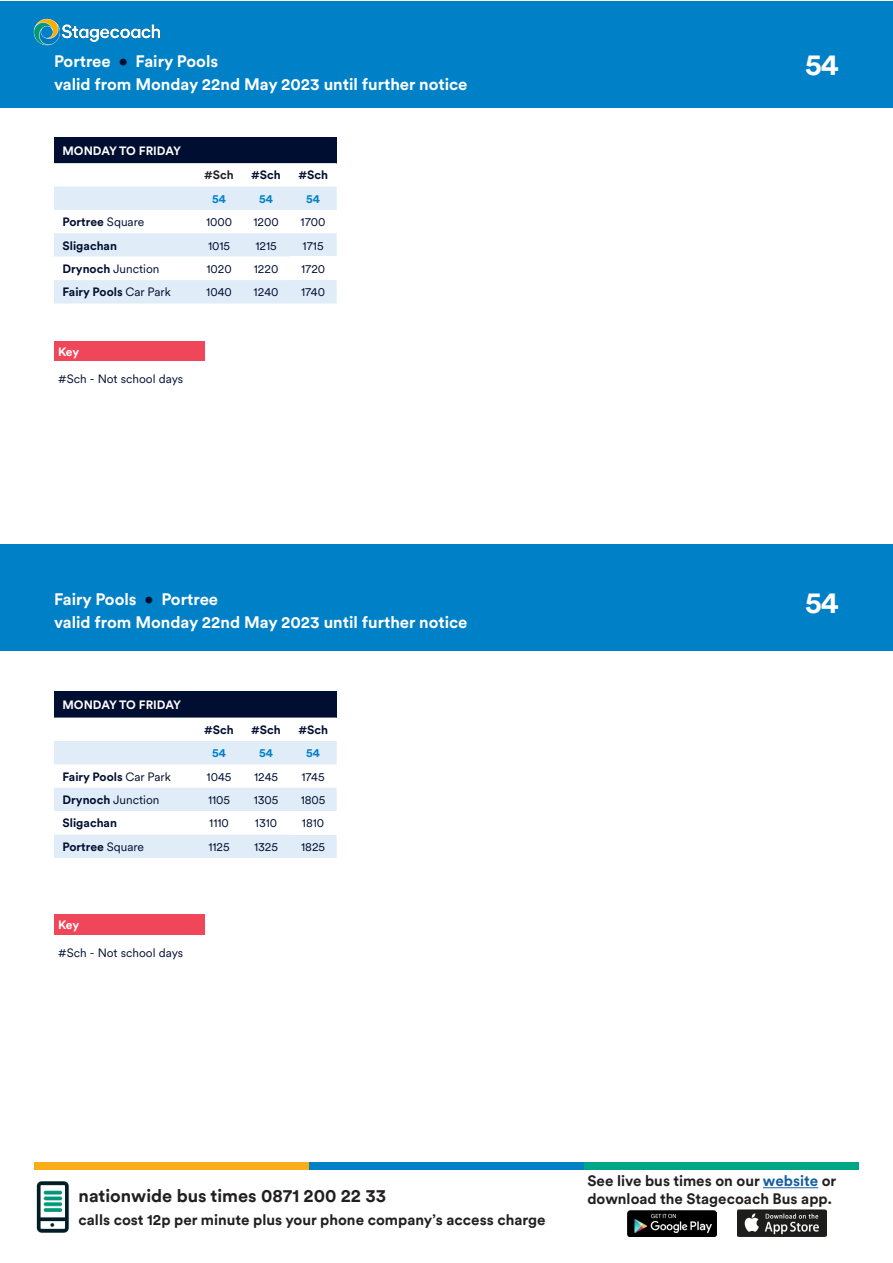
<style>
.page{position:relative;width:893px;height:1263px;background:#fff}
.page>*{position:absolute;margin:0;border:0;box-sizing:border-box;transform-origin:0 0}
.t1{font:700 30px "Stagecoach Circular";color:#fff}
.BODY{font:700 18px "Stagecoach Circular TT";color:#231f20}
.t2{font:700 16.5px "Stagecoach Circular";color:#fff}
.t3{font:700 15px "Stagecoach Circular";color:#231f20}
.BODY-2{font:700 15px "Stagecoach Circular TT";color:#231f20}
.t4{font:12px "Stagecoach Circular";color:#000e31}
.t5{font:700 12px "Stagecoach Circular";color:#000e31}
.t6{font:700 12px "Stagecoach Circular";color:#fff}
.t7{font:700 12px "Stagecoach Circular";color:#0081c7}
.t8{font:700 12px "Stagecoach Circular";letter-spacing:-.02em;color:#fff}
.t9{font:700 12px "Stagecoach Circular";color:#231f20}
.s1{color:#000e31}
.s2{font-weight:400}
.s3{font-weight:700}
.s4{color:#175d9e}
</style>
<div class="page">
<div style="left:0;top:1px;width:893px;height:106px;background:#0081c7"></div>
<div style="left:34px;top:1162px;width:275px;height:8px;background:#faad19"></div>
<div style="left:309px;top:1162px;width:275px;height:8px;background:#0081c7"></div>
<div style="left:584px;top:1162px;width:275px;height:8px;background:#00a786"></div>
<img style="left:737px;top:1210px;width:89px;height:26px">
<img style="left:628px;top:1210px;width:88px;height:26px">
<img style="left:36px;top:1181px;width:34px;height:52px">
<img style="left:33px;top:18px;width:128px;height:28px">
<hr style="left:763px;top:1187px;width:55px;height:1px;background:#175d9e">
<div style="left:54px;top:137px;width:283px;height:26px;background:#000e31"></div>
<svg style="left:54px;top:163px;width:283px;height:140px"></svg>
<div style="left:290px;top:257px;width:47px;height:23px;background:#fff"></div>
<div style="left:54px;top:341px;width:150px;height:21px;background:#ef4659"></div>
<div style="left:0;top:544px;width:893px;height:107px;background:#0081c7"></div>
<div style="left:54px;top:691px;width:283px;height:26px;background:#000e31"></div>
<svg style="left:54px;top:717px;width:283px;height:141px"></svg>
<div style="left:290px;top:811px;width:47px;height:23px;background:#fff"></div>
<div style="left:54px;top:914px;width:150px;height:21px;background:#ef4659"></div>
<p class="t2" style="left:54px;top:50px;width:166px">Portree <span class="s1">•</span> Fairy Pools</p>
<p class="t2" style="left:54px;top:72px;width:415px">valid from Monday 22nd May 2023 until further notice</p>
<p class="t6" style="left:63px;top:142px;width:120px">MONDAY TO FRIDAY</p>
<p class="t9" style="left:204px;top:167px;width:31px">#Sch</p>
<p class="t5" style="left:251px;top:167px;width:31px">#Sch</p>
<p class="t5" style="left:298px;top:167px;width:31px">#Sch</p>
<p class="t7" style="left:212px;top:190px;width:16px">54</p>
<p class="t7" style="left:259px;top:190px;width:16px">54</p>
<p class="t7" style="left:306px;top:190px;width:16px">54</p>
<p class="t5" style="left:63px;top:214px;width:83px">Portree <span class="s2">Square</span></p>
<p class="t4" style="left:206px;top:214px;width:28px">1000</p>
<p class="t4" style="left:253px;top:214px;width:27px">1200</p>
<p class="t4" style="left:301px;top:214px;width:27px">1700</p>
<p class="t5" style="left:63px;top:237px;width:56px">Sligachan</p>
<p class="t4" style="left:208px;top:237px;width:24px">1015</p>
<p class="t4" style="left:255px;top:237px;width:23px">1215</p>
<p class="t4" style="left:303px;top:237px;width:23px">1715</p>
<p class="t4" style="left:63px;top:261px;width:99px"><span class="s3">Drynoch</span> Junction</p>
<p class="t4" style="left:206px;top:261px;width:27px">1020</p>
<p class="t4" style="left:254px;top:261px;width:26px">1220</p>
<p class="t4" style="left:301px;top:261px;width:26px">1720</p>
<p class="t5" style="left:63px;top:284px;width:110px">Fairy Pools <span class="s2">Car Park</span></p>
<p class="t4" style="left:206px;top:284px;width:27px">1040</p>
<p class="t4" style="left:254px;top:284px;width:26px">1240</p>
<p class="t4" style="left:301px;top:284px;width:25px">1740</p>
<p class="t8" style="left:58px;top:343px;width:23px">Key</p>
<p class="t4" style="left:58px;top:371px;width:126px">#Sch - Not school days</p>
<p class="t2" style="left:54px;top:588px;width:166px">Fairy Pools <span class="s1">•</span> Portree</p>
<p class="t2" style="left:54px;top:611px;width:415px">valid from Monday 22nd May 2023 until further notice</p>
<p class="t6" style="left:63px;top:697px;width:120px">MONDAY TO FRIDAY</p>
<p class="t5" style="left:204px;top:721px;width:31px">#Sch</p>
<p class="t5" style="left:251px;top:721px;width:31px">#Sch</p>
<p class="t5" style="left:298px;top:721px;width:31px">#Sch</p>
<p class="t7" style="left:212px;top:745px;width:16px">54</p>
<p class="t7" style="left:259px;top:745px;width:16px">54</p>
<p class="t7" style="left:306px;top:745px;width:16px">54</p>
<p class="t5" style="left:63px;top:768px;width:110px">Fairy Pools <span class="s2">Car Park</span></p>
<p class="t4" style="left:207px;top:768px;width:27px">1045</p>
<p class="t4" style="left:254px;top:768px;width:26px">1245</p>
<p class="t4" style="left:301px;top:768px;width:25px">1745</p>
<p class="t4" style="left:63px;top:792px;width:99px"><span class="s3">Drynoch</span> Junction</p>
<p class="t4" style="left:208px;top:792px;width:24px">1105</p>
<p class="t4" style="left:254px;top:792px;width:26px">1305</p>
<p class="t4" style="left:301px;top:792px;width:26px">1805</p>
<p class="t5" style="left:63px;top:815px;width:56px">Sligachan</p>
<p class="t4" style="left:209px;top:815px;width:21px">1110</p>
<p class="t4" style="left:255px;top:815px;width:24px">1310</p>
<p class="t4" style="left:302px;top:815px;width:24px">1810</p>
<p class="t5" style="left:63px;top:838px;width:83px">Portree <span class="s2">Square</span></p>
<p class="t4" style="left:208px;top:838px;width:23px">1125</p>
<p class="t4" style="left:254px;top:838px;width:26px">1325</p>
<p class="t4" style="left:301px;top:838px;width:26px">1825</p>
<p class="t8" style="left:58px;top:917px;width:23px">Key</p>
<p class="t4" style="left:58px;top:944px;width:126px">#Sch - Not school days</p>
<p class="t1" style="left:805px;top:44px;width:35px">54</p>
<p class="t1" style="left:805px;top:582px;width:35px">54</p>
<p class="BODY" style="left:79px;top:1183px;width:309px">nationwide bus times 0871 200 22 33</p>
<p class="BODY-2" style="left:79px;top:1209px;width:469px">calls cost 12p per minute plus your phone company’s access charge</p>
<p class="t3" style="left:587px;top:1171px;width:251px">See live bus times on our <span class="s4">website</span> or</p>
<p class="t3" style="left:587px;top:1189px;width:246px">download the Stagecoach Bus app.</p>
</div>
